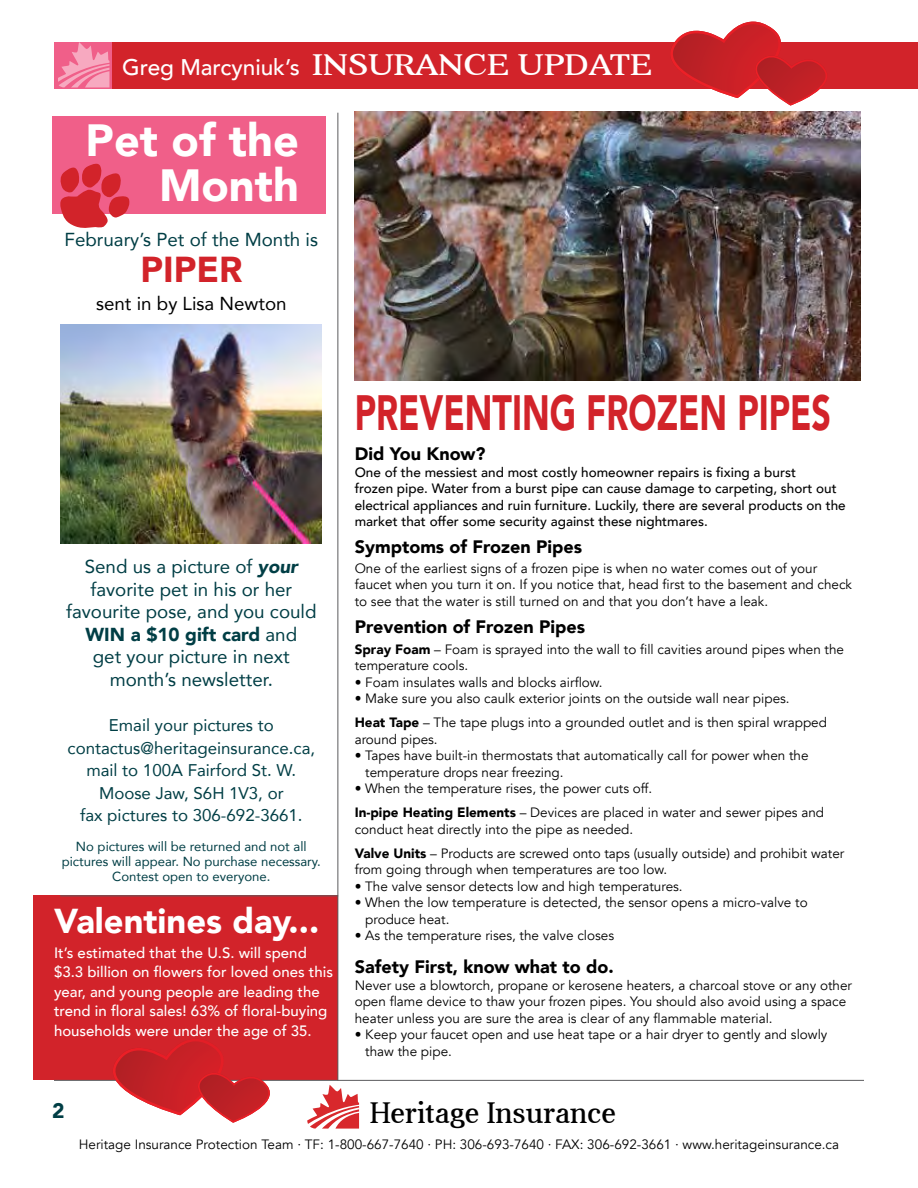
<style>
.page{position:relative;width:918px;height:1188px;background:#fff}
.page>*{position:absolute;margin:0;border:0;box-sizing:border-box;transform-origin:0 0}
.t1{font:900 49.5px "Avenir";color:#d2232a;scale:.69 1}
.t2{font:900 45px/45px "Avenir";color:#fff;text-align:right}
.t3{font:900 36px "Avenir";color:#d2232a}
.t4{font:900 34.5px "Avenir";color:#fff}
.t5{font:30.45px "Aver";color:#17181b}
.t6{font:500 22.65px "Avenir";color:#fff}
.t7{font:900 21px "Avenir";color:#003e45}
.t8{font:18.75px/22.5px "Avenir";color:#003e45;text-align:center}
.t9{font:18.75px "Avenir";color:#000}
.t10{font:900 18px "Avenir";color:#000}
.t11{font:16.95px/22.5px "Avenir";color:#003e45;text-align:center}
.t12{font:500 15px/19.5px "Avenir";color:#fff}
.t13{font:13.5px/16.5px "Avenir";color:#000}
.t14{font:500 13.5px/16.5px "Avenir";color:#000}
.t15{font:13.2px/15px "Avenir";color:#003e45;text-align:center}
.s1{font-family:"Aver";font-weight:400;font-size:30.15px}
.s2{font-weight:900;font-style:italic}
.s3{font-weight:900}
</style>
<div class="page">
<div style="left:33px;top:895px;width:305px;height:185px;background:#d2232a"></div>
<hr style="left:54px;top:1080px;width:810px;height:1px;background:#5c5c5e">
<div style="left:54px;top:42px;width:864px;height:47px;background:#d2232a"></div>
<div style="left:54px;top:42px;width:58px;height:47px;background:linear-gradient(to bottom,#f05f89,#f05f89)"></div>
<svg style="left:58px;top:42px;width:51px;height:45px;background:#f385a5"></svg>
<svg style="left:307px;top:1085px;width:52px;height:44px"></svg>
<img style="left:355px;top:111px;width:506px;height:269px">
<hr style="left:338px;top:113px;width:1px;height:968px;background:#5c5c5e">
<div style="left:52px;top:116px;width:274px;height:97px;background:#f05f89"></div>
<img style="left:60px;top:324px;width:261px;height:219px">
<svg style="left:59px;top:163px;width:71px;height:65px"></svg>
<hr style="left:60px;top:895px;width:278px;height:1px;background:#5c5c5e">
<svg style="left:670px;top:21px;width:157px;height:85px"></svg>
<svg style="left:98px;top:1039px;width:184px;height:84px"></svg>
<h3 class="t6" style="left:122px;top:48px;width:532px">Greg Marcyniuk’s <span class="s1">INSURANCE UPDATE</span></h3>
<h2 class="t2" style="left:86px;top:117px;width:215px">Pet of the<br>Month</h2>
<h3 class="t8" style="left:65px;top:228px;width:255px">February’s Pet of the Month is</h3>
<h3 class="t3" style="left:140px;top:239px;width:104px">PIPER</h3>
<h3 class="t9" style="left:96px;top:289px;width:192px">sent in by Lisa Newton</h3>
<h3 class="t8" style="left:66px;top:555px;width:252px">Send us a picture of <span class="s2">your </span>favorite pet in his or her favourite pose, and you could<br><span class="s3">WIN a $10 gift card</span> and<br>get your picture in next month’s newsletter.</h3>
<p class="t11" style="left:68px;top:713px;width:249px">Email your pictures to contactus@heritageinsurance.ca, mail to 100A Fairford St. W.<br>Moose Jaw, S6H 1V3, or<br>fax pictures to 306-692-3661.</p>
<p class="t15" style="left:62px;top:839px;width:261px">No pictures will be returned and not all pictures will appear. No purchase necessary.<br>Contest open to everyone.</p>
<h3 class="t4" style="left:54px;top:891px;width:267px">Valentines day...</h3>
<p class="t12" style="left:54px;top:942px;width:280px">It’s estimated that the U.S. will spend $3.3 billion on flowers for loved ones this year, and young people are leading the trend in floral sales! 63% of floral-buying households were under the age of 35.</p>
<h1 class="t1" style="left:355px;top:370px;width:692px">PREVENTING FROZEN PIPES</h1>
<h3 class="t10" style="left:355px;top:439px;width:132px">Did You Know?</h3>
<p class="t14" style="left:355px;top:463px;width:493px">One of the messiest and most costly homeowner repairs is fixing a burst<br>frozen pipe. Water from a burst pipe can cause damage to carpeting, short out electrical appliances and ruin furniture. Luckily, there are several products on the market that offer some security against these nightmares.</p>
<h3 class="t10" style="left:355px;top:532px;width:229px">Symptoms of Frozen Pipes</h3>
<p class="t13" style="left:355px;top:560px;width:499px">One of the earliest signs of a frozen pipe is when no water comes out of your faucet when you turn it on. If you notice that, head first to the basement and check to see that the water is still turned on and that you don’t have a leak.</p>
<h3 class="t10" style="left:355px;top:611px;width:232px">Prevention of Frozen Pipes</h3>
<p class="t13" style="left:355px;top:641px;width:491px"><span class="s3">Spray Foam</span> – Foam is sprayed into the wall to fill cavities around pipes when the temperature cools.</p>
<p class="t13" style="left:355px;top:674px;width:250px">• Foam insulates walls and blocks airflow.</p>
<p class="t13" style="left:355px;top:687px;width:474px;line-height:24px">• Make sure you also caulk exterior joints on the outside wall near pipes.<br><span class="s3">Heat Tape</span> – The tape plugs into a grounded outlet and is then spiral wrapped</p>
<p class="t13" style="left:355px;top:731px;width:85px">around pipes.</p>
<p class="t13" style="left:365px;top:748px;width:445px;text-indent:-11px">• Tapes have built-in thermostats that automatically call for power when the temperature drops near freezing.</p>
<p class="t13" style="left:355px;top:777px;width:471px;line-height:24px">• When the temperature rises, the power cuts off.<br><span class="s3">In-pipe Heating Elements</span> – Devices are placed in water and sewer pipes and</p>
<p class="t13" style="left:355px;top:817px;width:491px;line-height:24px">conduct heat directly into the pipe as needed.<br><span class="s3">Valve Units</span> – Products are screwed onto taps (usually outside) and prohibit water</p>
<p class="t13" style="left:355px;top:862px;width:314px">from going through when temperatures are too low.</p>
<p class="t13" style="left:355px;top:878px;width:330px">• The valve sensor detects low and high temperatures.</p>
<p class="t13" style="left:365px;top:895px;width:444px;text-indent:-11px">• When the low temperature is detected, the sensor opens a micro-valve to produce heat.</p>
<p class="t13" style="left:355px;top:928px;width:261px">• As the temperature rises, the valve closes</p>
<h3 class="t10" style="left:355px;top:952px;width:261px">Safety First, know what to do.</h3>
<p class="t13" style="left:355px;top:977px;width:499px">Never use a blowtorch, propane or kerosene heaters, a charcoal stove or any other open flame device to thaw your frozen pipes. You should also avoid using a space heater unless you are sure the area is clear of any flammable material.</p>
<p class="t13" style="left:365px;top:1027px;width:464px;text-indent:-11px">• Keep your faucet open and use heat tape or a hair dryer to gently and slowly thaw the pipe.</p>
<h3 class="t7" style="left:52px;top:1093px;width:14px">2</h3>
<h3 class="t5" style="left:370px;top:1097px;width:250px">Heritage Insurance</h3>
<p class="t13" style="left:79px;top:1136px;width:762px">Heritage Insurance Protection Team · TF: 1-800-667-7640 · PH: 306-693-7640 · FAX: 306-692-3661 · www.heritageinsurance.ca</p>
</div>
